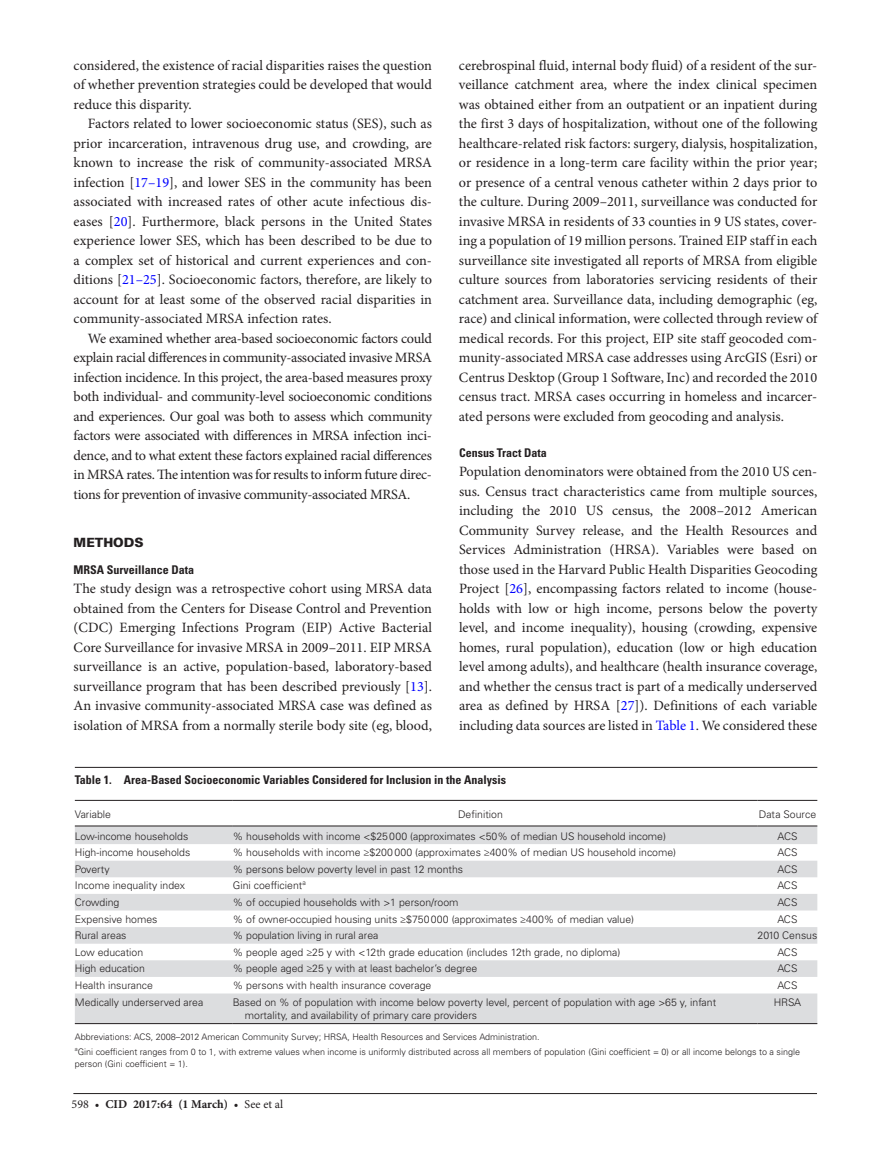
<style>
.page{position:relative;width:891px;height:1174px;background:#fff}
.page>*{position:absolute;margin:0;border:0;box-sizing:border-box;transform-origin:0 0}
.t1{font:14.25px/19.5px "Minion Pro";letter-spacing:-.005em;color:#231f20;text-align:justify}
.t2{font:900 12.75px "Univers LT Std";color:#231f20}
.t3{font:700 condensed 12px "Univers LT Std";color:#231f20}
.t4{font:700 12px "Minion Pro";color:#231f20}
.t5{font:300 10.5px/13.5px "Univers LT Std";color:#231f20}
.t6{font:300 9px/12px "Univers LT Std";color:#231f20}
.t7{font:300 6px "Univers LT Std";color:#231f20}
.s1{color:#00f}
.s2{font-weight:400}
</style>
<div class="page">
<hr style="left:73px;top:1093px;width:744px;height:1px;background:#231f20">
<hr style="left:75px;top:767px;width:742px;height:1px;background:#231f20">
<svg style="left:75px;top:827px;width:742px;height:196px;fill:#dcdddf"></svg>
<hr style="left:75px;top:800px;width:158px;height:1px;background:#231f20">
<hr style="left:75px;top:826px;width:158px;height:1px;background:#231f20">
<hr style="left:233px;top:800px;width:525px;height:1px;background:#231f20">
<hr style="left:233px;top:826px;width:525px;height:1px;background:#231f20">
<hr style="left:758px;top:800px;width:59px;height:1px;background:#231f20">
<hr style="left:758px;top:826px;width:59px;height:1px;background:#231f20">
<hr style="left:75px;top:1023px;width:158px;height:1px;background:#231f20">
<hr style="left:233px;top:1023px;width:525px;height:1px;background:#231f20">
<hr style="left:758px;top:1023px;width:59px;height:1px;background:#231f20">
<p class="t1" style="left:74px;top:55px;width:360px">considered, the existence of racial disparities raises the question of whether prevention strategies could be developed that would reduce this disparity.</p>
<p class="t1" style="left:74px;top:114px;width:360px;text-indent:14px">Factors related to lower socioeconomic status (SES), such as prior incarceration, intravenous drug use, and crowding, are known to increase the risk of community-associated MRSA infection [<span class="s1">17–19</span>], and lower SES in the community has been associated with increased rates of other acute infectious dis&shy;eases [<span class="s1">20</span>]. Furthermore, black persons in the United States experience lower SES, which has been described to be due to a complex set of historical and current experiences and con&shy;ditions [<span class="s1">21–25</span>]. Socioeconomic factors, therefore, are likely to account for at least some of the observed racial disparities in community-associated MRSA infection rates.</p>
<p class="t1" style="left:74px;top:328px;width:360px;text-indent:14px">We examined whether area-based socioeconomic factors could explain racial differences in community-associated invasive MRSA infection incidence. In this project, the area-based measures proxy both individual- and community-level socioeconomic conditions and experiences. Our goal was both to assess which community factors were associated with differences in MRSA infection inci&shy;dence, and to what extent these factors explained racial differences in MRSA rates. The intention was for results to inform future direc&shy;tions for prevention of invasive community-associated MRSA.</p>
<p class="t2" style="left:74px;top:534px;width:72px">METHODS</p>
<p class="t3" style="left:74px;top:562px;width:122px">MRSA Surveillance Data</p>
<p class="t1" style="left:74px;top:579px;width:360px">The study design was a retrospective cohort using MRSA data obtained from the Centers for Disease Control and Prevention (CDC) Emerging Infections Program (EIP) Active Bacterial Core Surveillance for invasive MRSA in 2009–2011. EIP MRSA surveillance is an active, population-based, laboratory-based surveillance program that has been described previously [<span class="s1">13</span>].<br>An invasive community-associated MRSA case was defined as isolation of MRSA from a normally sterile body site (eg, blood,</p>
<p class="t1" style="left:459px;top:55px;width:360px">cerebrospinal fluid, internal body fluid) of a resident of the sur&shy;veillance catchment area, where the index clinical specimen was obtained either from an outpatient or an inpatient during the first 3 days of hospitalization, without one of the following healthcare-related risk factors: surgery, dialysis, hospitalization, or residence in a long-term care facility within the prior year; or presence of a central venous catheter within 2 days prior to the culture. During 2009–2011, surveillance was conducted for invasive MRSA in residents of 33 counties in 9 US states, cover&shy;ing a population of 19 million persons. Trained EIP staff in each surveillance site investigated all reports of MRSA from eligible culture sources from laboratories servicing residents of their catchment area. Surveillance data, including demographic (eg, race) and clinical information, were collected through review of medical records. For this project, EIP site staff geocoded com&shy;munity-associated MRSA case addresses using ArcGIS (Esri) or Centrus Desktop (Group 1 Software, Inc) and recorded the 2010 census tract. MRSA cases occurring in homeless and incarcer&shy;ated persons were excluded from geocoding and analysis.</p>
<p class="t3" style="left:459px;top:445px;width:89px">Census Tract Data</p>
<p class="t1" style="left:459px;top:462px;width:360px">Population denominators were obtained from the 2010 US cen&shy;sus. Census tract characteristics came from multiple sources, including the 2010 US census, the 2008–2012 American Community Survey release, and the Health Resources and Services Administration (HRSA). Variables were based on those used in the Harvard Public Health Disparities Geocoding Project [<span class="s1">26</span>], encompassing factors related to income (house&shy;holds with low or high income, persons below the poverty level, and income inequality), housing (crowding, expensive homes, rural population), education (low or high education level among adults), and healthcare (health insurance coverage, and whether the census tract is part of a medically underserved area as defined by HRSA [<span class="s1">27</span>]). Definitions of each variable including data sources are listed in <span class="s1">Table 1</span>. We considered these</p>
<p class="t3" style="left:75px;top:773px;width:433px">Table 1. Area-Based Socioeconomic Variables Considered for Inclusion in the Analysis</p>
<p class="t5" style="left:75px;top:808px;width:38px">Variable</p>
<p class="t5" style="left:458px;top:808px;width:46px">Definition</p>
<p class="t5" style="left:759px;top:808px;width:59px">Data Source</p>
<p class="t5" style="left:75px;top:829px;width:115px">Low-income households</p>
<p class="t5" style="left:233px;top:829px;width:435px">% households with income &lt;$25000 (approximates &lt;50% of median US household income)</p>
<p class="t5" style="left:778px;top:829px;width:21px">ACS</p>
<p class="t5" style="left:75px;top:846px;width:117px">High-income households</p>
<p class="t5" style="left:233px;top:846px;width:445px">% households with income ≥$200000 (approximates ≥400% of median US household income)</p>
<p class="t5" style="left:778px;top:846px;width:21px">ACS</p>
<p class="t5" style="left:75px;top:862px;width:36px">Poverty</p>
<p class="t5" style="left:233px;top:862px;width:232px">% persons below poverty level in past 12 months</p>
<p class="t5" style="left:778px;top:862px;width:21px">ACS</p>
<p class="t5" style="left:75px;top:879px;width:112px">Income inequality index</p>
<p class="t5" style="left:233px;top:879px;width:74px">Gini coefficient<sup>a</sup></p>
<p class="t5" style="left:778px;top:879px;width:21px">ACS</p>
<p class="t5" style="left:75px;top:896px;width:46px">Crowding</p>
<p class="t5" style="left:233px;top:896px;width:227px">% of occupied households with &gt;1 person/room</p>
<p class="t5" style="left:778px;top:896px;width:21px">ACS</p>
<p class="t5" style="left:75px;top:912px;width:84px">Expensive homes</p>
<p class="t5" style="left:233px;top:912px;width:403px">% of owner-occupied housing units ≥$750000 (approximates ≥400% of median value)</p>
<p class="t5" style="left:778px;top:912px;width:21px">ACS</p>
<p class="t5" style="left:75px;top:929px;width:53px">Rural areas</p>
<p class="t5" style="left:233px;top:929px;width:147px">% population living in rural area</p>
<p class="t5" style="left:758px;top:929px;width:61px">2010 Census</p>
<p class="t5" style="left:75px;top:945px;width:70px">Low education</p>
<p class="t5" style="left:233px;top:945px;width:389px">% people aged ≥25 y with &lt;12th grade education (includes 12th grade, no diploma)</p>
<p class="t5" style="left:778px;top:945px;width:21px">ACS</p>
<p class="t5" style="left:75px;top:962px;width:72px">High education</p>
<p class="t5" style="left:233px;top:962px;width:246px">% people aged ≥25 y with at least bachelor’s degree</p>
<p class="t5" style="left:778px;top:962px;width:21px">ACS</p>
<p class="t5" style="left:75px;top:979px;width:80px">Health insurance</p>
<p class="t5" style="left:233px;top:979px;width:200px">% persons with health insurance coverage</p>
<p class="t5" style="left:778px;top:979px;width:21px">ACS</p>
<p class="t5" style="left:75px;top:995px;width:130px">Medically underserved area</p>
<p class="t5" style="left:245px;top:995px;width:473px;text-indent:-12px">Based on % of population with income below poverty level, percent of population with age &gt;65 y, infant mortality, and availability of primary care providers</p>
<p class="t5" style="left:774px;top:995px;width:29px">HRSA</p>
<p class="t6" style="left:75px;top:1031px;width:466px">Abbreviations: ACS, 2008–2012 American Community Survey; HRSA, Health Resources and Services Administration.</p>
<p class="t7" style="left:75px;top:1046px;width:4px">a</p>
<p class="t6" style="left:75px;top:1046px;width:727px;text-indent:3px">Gini coefficient ranges from 0 to 1, with extreme values when income is uniformly distributed across all members of population (Gini coefficient = 0) or all income belongs to a single person (Gini coefficient = 1).</p>
<p class="t4" style="left:72px;top:1095px;width:213px"><span class="s2">598 •</span> CID 2017:64 (1 March) <span class="s2">• See et al</span></p>
</div>
